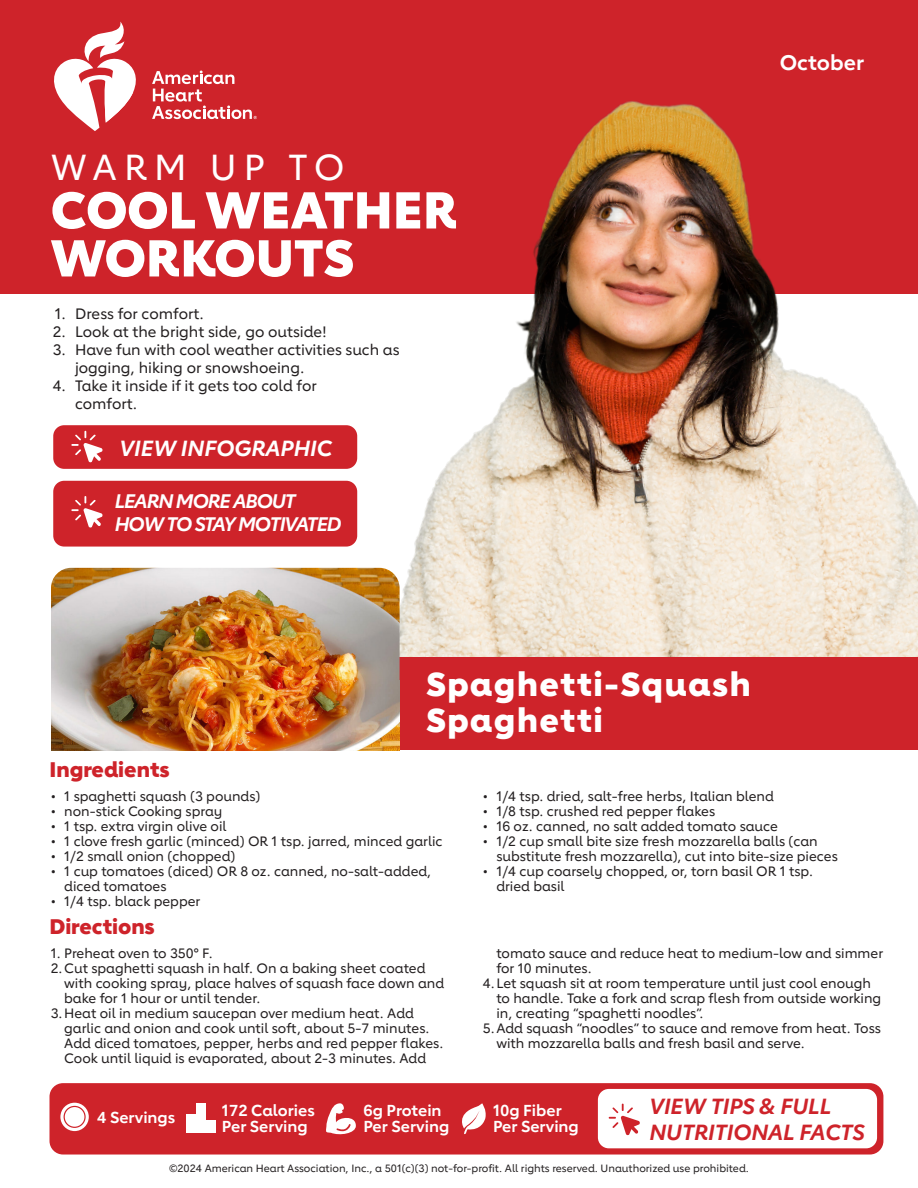
<style>
.page{position:relative;width:918px;height:1188px;background:#fff}
.page>*{position:absolute;margin:0;border:0;box-sizing:border-box;transform-origin:0 0}
.t1{font:800 51px/48px "Lub Dub";color:#fff}
.t2{font:500 36px "Lub Dub";letter-spacing:.2em;color:#fff}
.t3{font:800 33px/36px "Lub Dub";letter-spacing:.05em;color:#fff}
.t4{font:italic 700 21.75px/26.1px "Lub Dub";color:#ce232a}
.t5{font:italic 700 21.75px "Lub Dub";color:#fff}
.t6{font:800 21px "Lub Dub";color:#ce232a}
.t7{font:700 21px "Lub Dub";color:#fff}
.t8{font:italic 700 19.5px/23.4px "Lub Dub";letter-spacing:-.05em;color:#fff}
.t9{font:700 15.75px/16.5px "Lub Dub";color:#fff}
.t10{font:500 15px/18px "Lub Dub";color:#231f20}
.t11{font:500 13.5px/15px "Lub Dub";color:#231f20}
.t12{font:500 10.5px "Lub Dub";color:#231f20}
</style>
<div class="page">
<div style="left:50px;top:1083px;width:833px;height:72px;background:#ce232a;border-radius:14px"></div>
<div style="left:0;top:0;width:918px;height:294px;background:#ce232a"></div>
<svg style="left:152px;top:71px;width:33px;height:48px"></svg>
<svg style="left:54px;top:22px;width:82px;height:109px"></svg>
<img style="left:185px;top:70px;width:733px;height:588px">
<div style="left:53px;top:425px;width:304px;height:44px;background:#ce232a;border-radius:11px"></div>
<svg style="left:71px;top:431px;width:32px;height:32px"></svg>
<div style="left:53px;top:481px;width:304px;height:66px;background:#ce232a;border-radius:11px"></div>
<svg style="left:71px;top:496px;width:32px;height:32px"></svg>
<div style="left:51px;top:658px;width:867px;height:92px;background:#ce232a"></div>
<img style="left:51px;top:568px;width:349px;height:113px">
<img style="left:51px;top:681px;width:349px;height:69px">
<svg style="left:60px;top:1103px;width:29px;height:28px"></svg>
<div style="left:64px;top:1106px;width:21px;height:21px;background:#fff;border-radius:50%"></div>
<div style="left:64px;top:1106px;width:22px;height:22px;border:1px solid #ce232a;border-radius:50%"></div>
<div style="left:186px;top:1114px;width:9px;height:19px;background:#fff"></div>
<div style="left:196px;top:1103px;width:10px;height:30px;background:#fff"></div>
<div style="left:207px;top:1121px;width:9px;height:12px;background:#fff"></div>
<svg style="left:326px;top:1103px;width:30px;height:32px"></svg>
<svg style="left:462px;top:1103px;width:24px;height:31px"></svg>
<div style="left:598px;top:1089px;width:279px;height:59px;background:#fff;border-radius:11px"></div>
<svg style="left:609px;top:1104px;width:31px;height:32px"></svg>
<h2 class="t2" style="left:51px;top:146px;width:295px">WARM UP TO</h2>
<h2 class="t1" style="left:51px;top:185px;width:408px">COOL WEATHER<br>WORKOUTS</h2>
<p class="t10" style="left:55px;top:305px;width:150px">1. Dress for comfort.</p>
<p class="t10" style="left:53px;top:323px;width:276px">2. Look at the bright side, go outside!</p>
<p class="t10" style="left:75px;top:341px;width:326px;text-indent:-22px">3. Have fun with cool weather activities such as jogging, hiking or snowshoeing.</p>
<p class="t10" style="left:75px;top:377px;width:243px;text-indent:-22px">4. Take it inside if it gets too cold for comfort.</p>
<p class="t5" style="left:120px;top:435px;width:214px">VIEW INFOGRAPHIC</p>
<p class="t8" style="left:115px;top:489px;width:228px">LEARN MORE ABOUT<br>HOW TO STAY MOTIVATED</p>
<h1 class="t7" style="left:780px;top:50px;width:86px">October</h1>
<h3 class="t3" style="left:426px;top:665px;width:326px">Spaghetti-Squash<br>Spaghetti</h3>
<h4 class="t6" style="left:50px;top:756px;width:122px">Ingredients</h4>
<p class="t11" style="left:51px;top:789px;width:7px;text-align:justify">• • • • • •</p>
<p class="t11" style="left:51px;top:894px;width:7px">•</p>
<p class="t11" style="left:64px;top:789px;width:198px">1 spaghetti squash (3 pounds)</p>
<p class="t11" style="left:483px;top:789px;width:7px">•</p>
<p class="t11" style="left:64px;top:804px;width:160px">non-stick Cooking spray</p>
<p class="t11" style="left:64px;top:819px;width:164px">1 tsp. extra virgin olive oil</p>
<p class="t11" style="left:64px;top:834px;width:380px">1 clove fresh garlic (minced) OR 1 tsp. jarred, minced garlic</p>
<p class="t11" style="left:64px;top:849px;width:173px">1/2 small onion (chopped)</p>
<p class="t11" style="left:64px;top:864px;width:369px">1 cup tomatoes (diced) OR 8 oz. canned, no-salt-added, diced tomatoes</p>
<p class="t11" style="left:64px;top:894px;width:138px">1/4 tsp. black pepper</p>
<p class="t11" style="left:483px;top:804px;width:7px;text-align:justify">• • •</p>
<p class="t11" style="left:483px;top:864px;width:7px">•</p>
<p class="t11" style="left:496px;top:789px;width:279px">1/4 tsp. dried, salt-free herbs, Italian blend</p>
<p class="t11" style="left:496px;top:804px;width:220px">1/8 tsp. crushed red pepper flakes</p>
<p class="t11" style="left:496px;top:819px;width:283px">16 oz. canned, no salt added tomato sauce</p>
<p class="t11" style="left:496px;top:834px;width:343px">1/2 cup small bite size fresh mozzarella balls (can substitute fresh mozzarella), cut into bite-size pieces</p>
<p class="t11" style="left:496px;top:864px;width:318px">1/4 cup coarsely chopped, or, torn basil OR 1 tsp. dried basil</p>
<h4 class="t6" style="left:50px;top:914px;width:107px">Directions</h4>
<p class="t11" style="left:51px;top:946px;width:164px">1. Preheat oven to 350° F.</p>
<p class="t11" style="left:64px;top:961px;width:381px;text-indent:-14px">2.Cut spaghetti squash in half. On a baking sheet coated with cooking spray, place halves of squash face down and bake for 1 hour or until tender.</p>
<p class="t11" style="left:64px;top:1006px;width:381px;text-indent:-14px">3.Heat oil in medium saucepan over medium heat. Add garlic and onion and cook until soft, about 5-7 minutes.<br>Add diced tomatoes, pepper, herbs and red pepper flakes.<br>Cook until liquid is evaporated, about 2-3 minutes. Add</p>
<p class="t11" style="left:496px;top:946px;width:388px">tomato sauce and reduce heat to medium-low and simmer for 10 minutes.</p>
<p class="t11" style="left:496px;top:976px;width:386px;text-indent:-14px">4.Let squash sit at room temperature until just cool enough to handle. Take a fork and scrap flesh from outside working in, creating “spaghetti noodles”.</p>
<p class="t11" style="left:496px;top:1021px;width:386px;text-indent:-14px">5.Add squash “noodles” to sauce and remove from heat. Toss with mozzarella balls and fresh basil and serve.</p>
<p class="t9" style="left:97px;top:1109px;width:80px">4 Servings</p>
<p class="t9" style="left:222px;top:1102px;width:94px">172 Calories<br>Per Serving</p>
<p class="t9" style="left:363px;top:1102px;width:87px">6g Protein<br>Per Serving</p>
<p class="t9" style="left:493px;top:1102px;width:87px">10g Fiber<br>Per Serving</p>
<p class="t4" style="left:649px;top:1093px;width:217px">VIEW TIPS &amp; FULL<br>NUTRITIONAL FACTS</p>
<p class="t12" style="left:169px;top:1162px;width:581px">©2024 American Heart Association, Inc., a 501(c)(3) not-for-profit. All rights reserved. Unauthorized use prohibited.</p>
</div>
